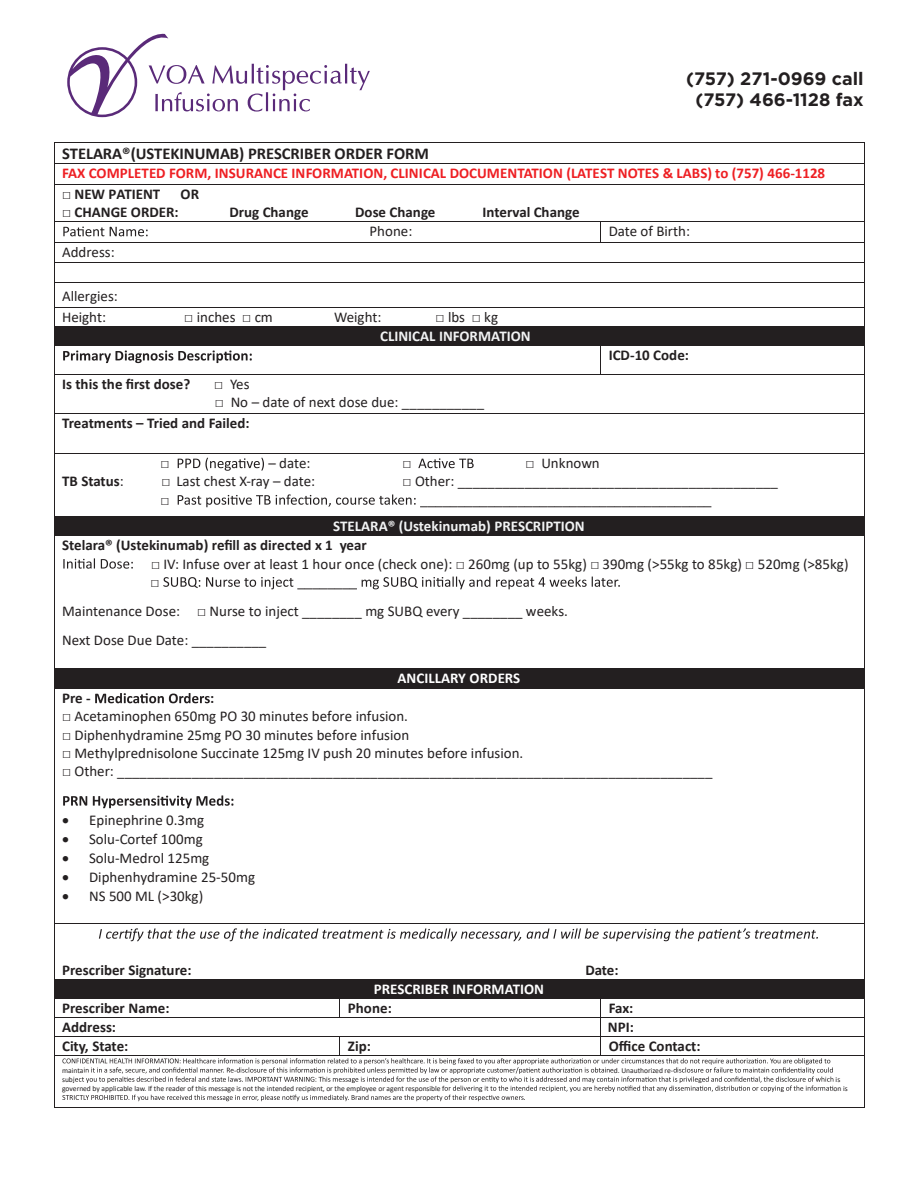
<style>
.page{position:relative;width:918px;height:1188px;background:#fff}
.page>*{position:absolute;margin:0;border:0;box-sizing:border-box;transform-origin:0 0}
.t1{font:700 18px/21.6px "Gotham";color:#231f20;text-align:center}
.t2{font:700 16.5px "Calibri";letter-spacing:-.005em;color:#231f20}
.t3{font:15px/21.8px "Calibri";color:#231f20}
.t4{font:700 15px "Calibri";color:#231f20}
.t5{font:700 15px "Calibri";color:#ee1f23}
.t6{font:700 15px "Calibri";color:#f2f3f4}
.t7{font:700 15px "Calibri";color:#fff}
.t8{font:7.5px "Calibri";color:#231f20}
.s1{font-weight:400}
</style>
<div class="page">
<hr style="left:54px;top:142px;width:810px;height:1px;background:#231f20">
<hr style="left:54px;top:163px;width:810px;height:1px;background:#231f20">
<svg style="left:54px;top:143px;width:1px;height:41px"></svg>
<hr style="left:54px;top:184px;width:810px;height:1px;background:#231f20">
<svg style="left:864px;top:142px;width:1px;height:42px"></svg>
<hr style="left:54px;top:184px;width:1px;height:37px;background:#231f20">
<hr style="left:864px;top:184px;width:1px;height:37px;background:#231f20">
<svg style="left:63px;top:227px;width:85px;height:9px"></svg>
<hr style="left:54px;top:221px;width:546px;height:1px;background:#231f20">
<hr style="left:601px;top:221px;width:263px;height:1px;background:#231f20">
<hr style="left:54px;top:242px;width:546px;height:1px;background:#231f20">
<svg style="left:600px;top:221px;width:1px;height:22px"></svg>
<hr style="left:601px;top:242px;width:263px;height:1px;background:#231f20">
<hr style="left:54px;top:262px;width:810px;height:1px;background:#231f20">
<hr style="left:54px;top:283px;width:810px;height:1px;background:#231f20">
<hr style="left:54px;top:307px;width:810px;height:1px;background:#231f20">
<div style="left:62px;top:327px;width:794px;height:18px;background:#231f20"></div>
<hr style="left:54px;top:326px;width:810px;height:1px;background:#231f20">
<svg style="left:63px;top:351px;width:189px;height:12px"></svg>
<hr style="left:54px;top:345px;width:546px;height:1px;background:#231f20">
<hr style="left:601px;top:345px;width:263px;height:1px;background:#231f20">
<svg style="left:54px;top:222px;width:1px;height:152px"></svg>
<hr style="left:54px;top:374px;width:546px;height:1px;background:#231f20">
<svg style="left:600px;top:345px;width:1px;height:30px"></svg>
<hr style="left:601px;top:374px;width:263px;height:1px;background:#231f20">
<svg style="left:864px;top:221px;width:1px;height:154px"></svg>
<hr style="left:54px;top:375px;width:1px;height:38px;background:#231f20">
<hr style="left:864px;top:375px;width:1px;height:38px;background:#231f20">
<hr style="left:54px;top:413px;width:810px;height:1px;background:#231f20">
<hr style="left:54px;top:414px;width:1px;height:39px;background:#231f20">
<hr style="left:864px;top:414px;width:1px;height:39px;background:#231f20">
<svg style="left:178px;top:458px;width:86px;height:13px"></svg>
<svg style="left:418px;top:458px;width:56px;height:10px"></svg>
<svg style="left:178px;top:494px;width:533px;height:13px"></svg>
<hr style="left:54px;top:453px;width:810px;height:1px;background:#231f20">
<hr style="left:54px;top:454px;width:1px;height:62px;background:#231f20">
<hr style="left:864px;top:454px;width:1px;height:62px;background:#231f20">
<div style="left:62px;top:517px;width:794px;height:18px;background:#231f20"></div>
<hr style="left:54px;top:516px;width:810px;height:1px;background:#231f20">
<svg style="left:63px;top:558px;width:70px;height:11px"></svg>
<svg style="left:163px;top:577px;width:457px;height:12px"></svg>
<svg style="left:54px;top:517px;width:1px;height:18px"></svg>
<hr style="left:54px;top:535px;width:810px;height:1px;background:#231f20">
<svg style="left:864px;top:516px;width:1px;height:20px"></svg>
<hr style="left:54px;top:536px;width:1px;height:132px;background:#231f20">
<hr style="left:864px;top:536px;width:1px;height:132px;background:#231f20">
<div style="left:54px;top:668px;width:810px;height:20px;background:#231f20"></div>
<svg style="left:95px;top:693px;width:115px;height:10px"></svg>
<svg style="left:63px;top:795px;width:170px;height:13px"></svg>
<hr style="left:54px;top:688px;width:810px;height:1px;background:#231f20">
<svg style="left:864px;top:668px;width:1px;height:21px"></svg>
<hr style="left:54px;top:689px;width:1px;height:234px;background:#231f20">
<hr style="left:864px;top:689px;width:1px;height:234px;background:#231f20">
<svg style="left:99px;top:928px;width:719px;height:13px"></svg>
<hr style="left:54px;top:923px;width:810px;height:1px;background:#231f20">
<hr style="left:54px;top:924px;width:1px;height:55px;background:#231f20">
<hr style="left:864px;top:924px;width:1px;height:55px;background:#231f20">
<div style="left:62px;top:980px;width:794px;height:18px;background:#231f20"></div>
<hr style="left:54px;top:979px;width:810px;height:1px;background:#231f20">
<hr style="left:54px;top:998px;width:285px;height:1px;background:#231f20">
<hr style="left:601px;top:998px;width:263px;height:1px;background:#231f20">
<hr style="left:54px;top:1017px;width:285px;height:1px;background:#231f20">
<hr style="left:601px;top:1017px;width:263px;height:1px;background:#231f20">
<hr style="left:54px;top:1036px;width:285px;height:1px;background:#231f20">
<hr style="left:601px;top:1036px;width:263px;height:1px;background:#231f20">
<svg style="left:54px;top:980px;width:1px;height:75px"></svg>
<hr style="left:54px;top:1055px;width:285px;height:1px;background:#231f20">
<svg style="left:62px;top:998px;width:771px;height:103px"></svg>
<hr style="left:601px;top:1055px;width:263px;height:1px;background:#231f20">
<svg style="left:864px;top:979px;width:1px;height:77px"></svg>
<hr style="left:54px;top:1056px;width:1px;height:51px;background:#231f20">
<hr style="left:54px;top:1107px;width:810px;height:1px;background:#231f20">
<hr style="left:864px;top:1056px;width:1px;height:51px;background:#231f20">
<svg style="left:67px;top:33px;width:303px;height:84px"></svg>
<p class="t1" style="left:686px;top:67px;width:179px">(757) 271-0969 call (757) 466-1128 fax</p>
<p class="t2" style="left:62px;top:142px;width:368px">STELARA®(USTEKINUMAB) PRESCRIBER ORDER FORM</p>
<p class="t5" style="left:62px;top:163px;width:765px">FAX COMPLETED FORM, INSURANCE INFORMATION, CLINICAL DOCUMENTATION (LATEST NOTES &amp; LABS) to (757) 466-1128</p>
<p class="t4" style="left:62px;top:183px;width:100px">□ NEW PATIENT</p>
<p class="t4" style="left:181px;top:183px;width:20px">OR</p>
<p class="t4" style="left:62px;top:202px;width:118px">□ CHANGE ORDER:</p>
<p class="t4" style="left:229px;top:202px;width:81px">Drug Change</p>
<p class="t4" style="left:355px;top:202px;width:82px">Dose Change</p>
<p class="t4" style="left:483px;top:202px;width:98px">Interval Change</p>
<p class="t3" style="left:370px;top:220px;width:44px">Phone:</p>
<p class="t3" style="left:609px;top:220px;width:83px">Date of Birth:</p>
<p class="t3" style="left:62px;top:241px;width:54px">Address:</p>
<p class="t3" style="left:62px;top:284px;width:57px">Allergies:<br>Height:</p>
<p class="t3" style="left:184px;top:306px;width:90px">□ inches □ cm</p>
<p class="t3" style="left:334px;top:306px;width:49px">Weight:</p>
<p class="t3" style="left:436px;top:306px;width:64px">□ lbs □ kg</p>
<p class="t6" style="left:380px;top:326px;width:152px">CLINICAL INFORMATION</p>
<p class="t4" style="left:609px;top:345px;width:82px">ICD-10 Code:</p>
<p class="t4" style="left:62px;top:373px;width:130px">Is this the first dose?</p>
<p class="t3" style="left:214px;top:373px;width:37px">□ Yes</p>
<p class="t3" style="left:215px;top:391px;width:271px">□ No – date of next dose due: ___________</p>
<p class="t4" style="left:62px;top:413px;width:189px">Treatments – Tried and Failed:</p>
<p class="t3" style="left:161px;top:452px;width:11px">□</p>
<p class="t3" style="left:268px;top:452px;width:44px">– date:</p>
<p class="t3" style="left:402px;top:452px;width:11px">□</p>
<p class="t3" style="left:526px;top:452px;width:76px">□ Unknown</p>
<p class="t4" style="left:62px;top:471px;width:63px">TB Status<span class="s1">:</span></p>
<p class="t3" style="left:162px;top:470px;width:155px">□ Last chest X-ray – date:</p>
<p class="t3" style="left:403px;top:470px;width:377px">□ Other: ___________________________________________</p>
<p class="t3" style="left:161px;top:488px;width:11px">□</p>
<p class="t6" style="left:333px;top:515px;width:253px">STELARA® (Ustekinumab) PRESCRIPTION</p>
<p class="t4" style="left:62px;top:535px;width:306px">Stelara® (Ustekinumab) refill as directed x 1 year</p>
<p class="t3" style="left:150px;top:554px;width:700px;line-height:18.1px">□ IV: Infuse over at least 1 hour once (check one): □ 260mg (up to 55kg) □ 390mg (&gt;55kg to 85kg) □ 520mg (&gt;85kg) □</p>
<p class="t3" style="left:62px;top:596px;width:507px;line-height:29.4px">Maintenance Dose: □ Nurse to inject ________ mg SUBQ every ________ weeks.<br>Next Dose Due Date: __________</p>
<p class="t7" style="left:398px;top:667px;width:124px">ANCILLARY ORDERS</p>
<p class="t4" style="left:62px;top:688px;width:30px">Pre -</p>
<p class="t4" style="left:210px;top:688px;width:6px">:</p>
<p class="t3" style="left:62px;top:705px;width:347px">□ Acetaminophen 650mg PO 30 minutes before infusion.</p>
<p class="t3" style="left:62px;top:723px;width:349px">□ Diphenhydramine 25mg PO 30 minutes before infusion</p>
<p class="t3" style="left:62px;top:742px;width:463px">□ Methylprednisolone Succinate 125mg IV push 20 minutes before infusion.</p>
<p class="t3" style="left:62px;top:760px;width:652px">□ Other: ________________________________________________________________________________</p>
<p class="t3" style="left:62px;top:808px;width:144px">• Epinephrine 0.3mg</p>
<p class="t3" style="left:62px;top:828px;width:142px">• Solu-Cortef 100mg</p>
<p class="t3" style="left:62px;top:847px;width:149px">• Solu-Medrol 125mg</p>
<p class="t3" style="left:62px;top:866px;width:194px">• Diphenhydramine 25-50mg</p>
<p class="t3" style="left:62px;top:885px;width:143px">• NS 500 ML (&gt;30kg)</p>
<p class="t4" style="left:62px;top:960px;width:131px">Prescriber Signature:</p>
<p class="t4" style="left:585px;top:960px;width:35px">Date:</p>
<p class="t7" style="left:374px;top:979px;width:172px">PRESCRIBER INFORMATION</p>
<p class="t4" style="left:62px;top:998px;width:109px">Prescriber Name:</p>
<p class="t4" style="left:348px;top:998px;width:45px">Phone:</p>
<p class="t4" style="left:609px;top:998px;width:26px">Fax:</p>
<p class="t4" style="left:62px;top:1017px;width:56px">Address:</p>
<p class="t4" style="left:608px;top:1017px;width:27px">NPI:</p>
<p class="t4" style="left:62px;top:1036px;width:68px">City, State:</p>
<p class="t4" style="left:348px;top:1036px;width:24px">Zip:</p>
<p class="t4" style="left:609px;top:1036px;width:93px">Office Contact:</p>
<p class="t8" style="left:62px;top:1065px;width:23px">mainta</p>
<p class="t8" style="left:234px;top:1065px;width:4px">-</p>
<p class="t8" style="left:614px;top:1065px;width:61px">d. Unauthorized re-</p>
<p class="t8" style="left:62px;top:1074px;width:12px">sub</p>
<p class="t8" style="left:836px;top:1074px;width:6px">is</p>
<p class="t8" style="left:62px;top:1083px;width:384px">governed by applicable law. If the reader of this message is not the intended recipient, or the employee or agent responsible f</p>
<p class="t8" style="left:834px;top:1083px;width:16px">on is</p>
</div>
